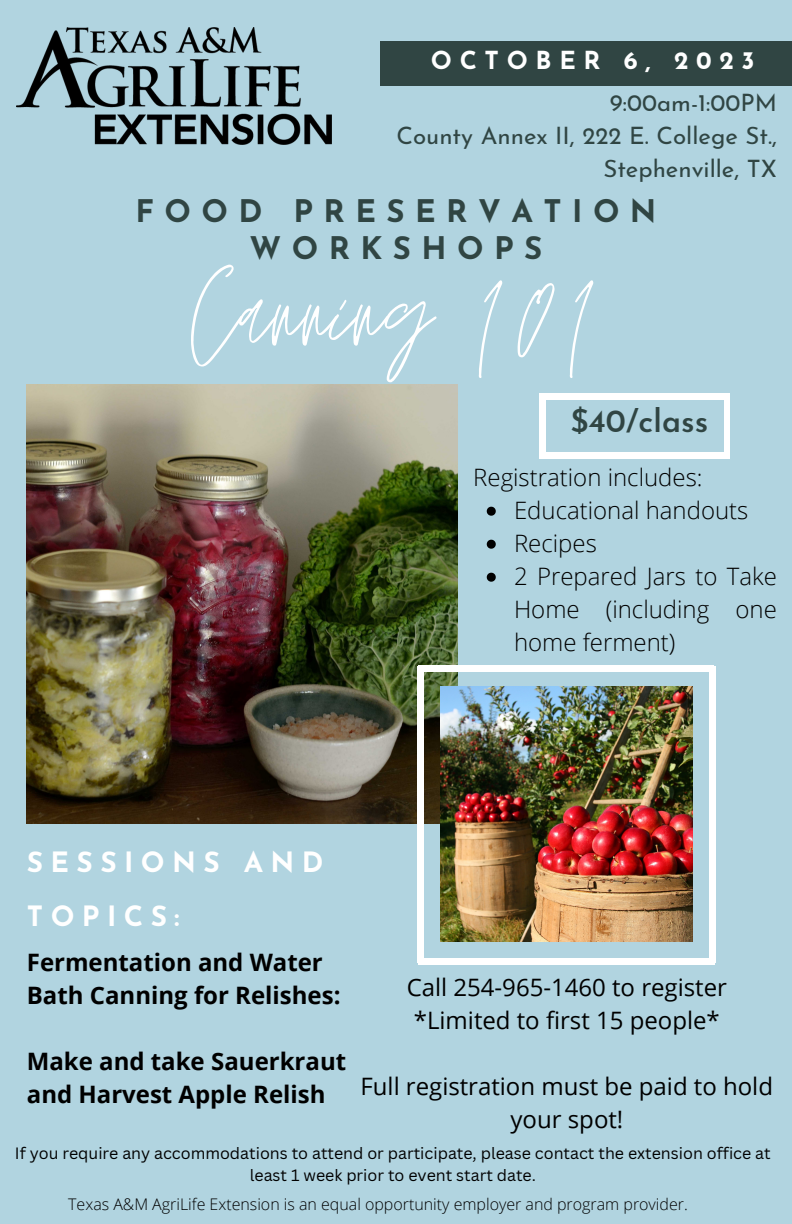
<style>
.page{position:relative;width:792px;height:1224px;background:#b1d4e0}
.page>*{position:absolute;margin:0;border:0;box-sizing:border-box;transform-origin:0 0}
.t1{font:152.2px "Jonathan";color:#fff}
.t2{font:600 32px "Josefin Sans";color:#304543}
.t3{font:700 31.2px/37.6px "Josefin Sans";letter-spacing:.335em;color:#304543;text-align:center}
.t4{font:700 28px/54px "Josefin Sans";letter-spacing:.265em;color:#fff}
.t5{font:700 24.8px "Josefin Sans";letter-spacing:.31em;color:#fff}
.t6{font:300 24px/33px "Open Sans";color:#000;text-align:justify}
.t7{font:24px/33px "Open Sans";color:#000;text-align:center}
.t8{font:700 24px/33px "Open Sans";color:#000}
.t9{font:24px/33px "Josefin Sans";color:#304543;text-align:right}
.t10{font:16px/21.4px "Canva Sans";color:#000;text-align:center}
.t11{font:300 16px "Open Sans";color:#000}
</style>
<div class="page">
<img style="left:27px;top:384px;width:430px;height:440px">
<div style="left:418px;top:666px;width:209px;height:6px;background:#fff"></div>
<div style="left:505px;top:666px;width:209px;height:6px;background:#fff"></div>
<div style="left:418px;top:666px;width:6px;height:209px;background:#fff"></div>
<div style="left:418px;top:754px;width:6px;height:209px;background:#fff"></div>
<div style="left:710px;top:666px;width:6px;height:209px;background:#fff"></div>
<div style="left:710px;top:754px;width:6px;height:209px;background:#fff"></div>
<div style="left:418px;top:958px;width:209px;height:6px;background:#fff"></div>
<div style="left:506px;top:958px;width:209px;height:6px;background:#fff"></div>
<img style="left:441px;top:687px;width:252px;height:255px">
<div style="left:540px;top:394px;width:190px;height:5px;background:#fff"></div>
<div style="left:540px;top:453px;width:190px;height:5px;background:#fff"></div>
<div style="left:539px;top:395px;width:6px;height:64px;background:#fff"></div>
<div style="left:724px;top:395px;width:6px;height:64px;background:#fff"></div>
<div style="left:381px;top:41px;width:411px;height:45px;background:#304543"></div>
<img style="left:17px;top:27px;width:315px;height:117px">
<svg style="left:487px;top:507px;width:9px;height:9px"></svg>
<svg style="left:487px;top:540px;width:9px;height:9px"></svg>
<svg style="left:487px;top:573px;width:9px;height:9px"></svg>
<p class="t5" style="left:431px;top:50px;width:325px">OCTOBER 6, 2023</p>
<p class="t9" style="left:610px;top:88px;width:168px">9:00am-1:00PM</p>
<p class="t9" style="left:396px;top:121px;width:382px">County Annex II, 222 E. College St.,<br>Stephenville, TX</p>
<p class="t3" style="left:135px;top:195px;width:523px">FOOD PRESERVATION<br>WORKSHOPS</p>
<p class="t1" style="left:191px;top:229px;width:412px">Canning 101</p>
<p class="t2" style="left:570px;top:408px;width:139px">$40/class</p>
<p class="t6" style="left:473px;top:460px;width:231px">Registration includes:</p>
<p class="t6" style="left:514px;top:493px;width:236px">Educational handouts</p>
<p class="t6" style="left:514px;top:526px;width:84px">Recipes</p>
<p class="t6" style="left:514px;top:559px;width:264px">2 Prepared Jars to Take Home (including one home ferment)</p>
<p class="t4" style="left:27px;top:838px;width:298px">SESSIONS AND<br>TOPICS:</p>
<p class="t8" style="left:27px;top:945px;width:315px">Fermentation and Water<br>Bath Canning for Relishes:</p>
<p class="t8" style="left:27px;top:1044px;width:321px">Make and take Sauerkraut and Harvest Apple Relish</p>
<p class="t7" style="left:407px;top:971px;width:322px">Call 254-965-1460 to register</p>
<p class="t7" style="left:414px;top:1004px;width:307px">*Limited to first 15 people*</p>
<p class="t7" style="left:361px;top:1070px;width:414px">Full registration must be paid to hold your spot!</p>
<p class="t10" style="left:15px;top:1142px;width:757px">If you require any accommodations to attend or participate, please contact the extension office at least 1 week prior to event start date.</p>
<p class="t11" style="left:68px;top:1192px;width:621px">Texas A&amp;M AgriLife Extension is an equal opportunity employer and program provider.</p>
</div>
